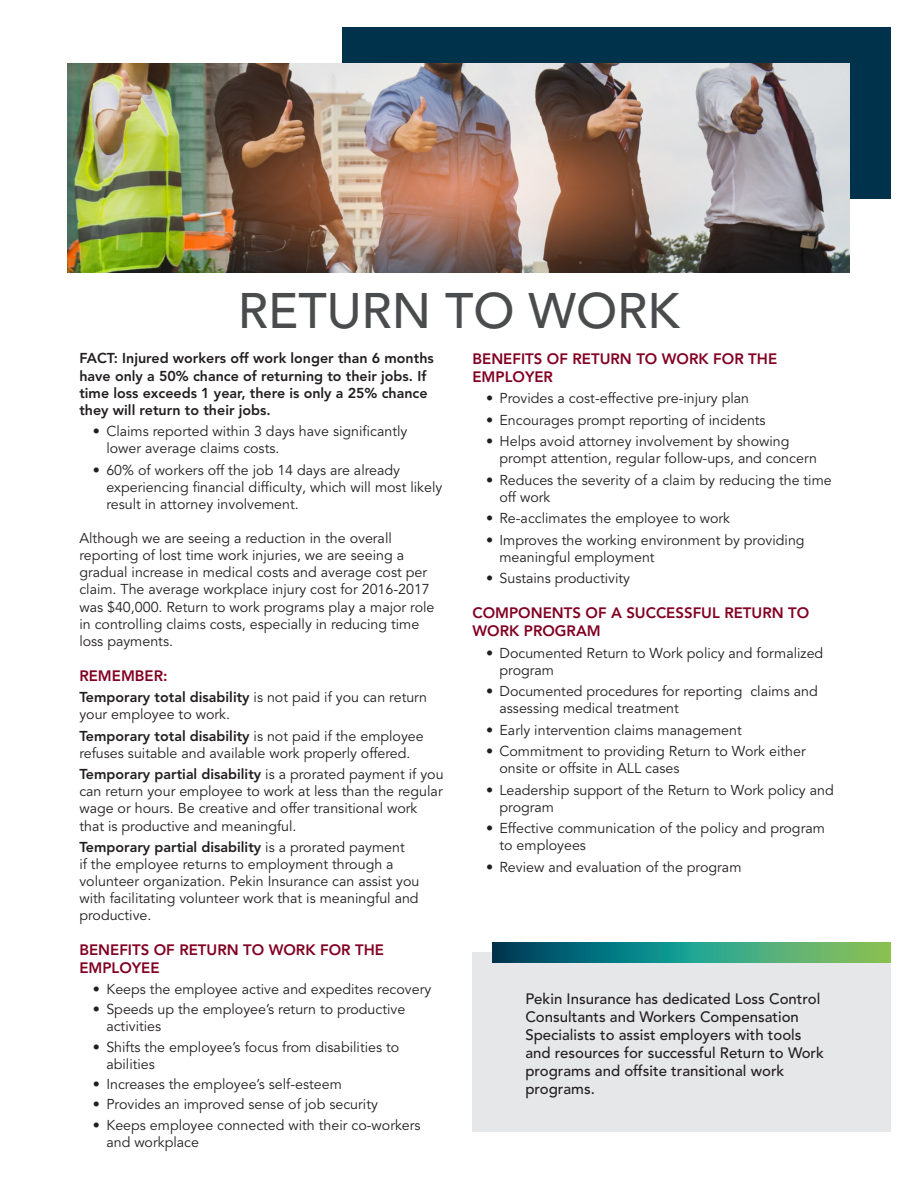
<style>
.page{position:relative;width:918px;height:1188px;background:#fff}
.page>*{position:absolute;margin:0;border:0;box-sizing:border-box;transform-origin:0 0}
.t1{font:500 49.5px "Avenir LT Pro";color:#4a4b4c}
.t2{font:500 15px/18px "Avenir LT Pro";color:#231f20}
.t3{font:800 15px/18px "Avenir LT Pro";color:#820123}
.t4{font:14.25px/17.1px "Avenir LT Pro";color:#231f20}
.t5{font:800 14.25px/17.1px "Avenir LT Pro";color:#231f20}
.s1{font-weight:800}
</style>
<div class="page">
<div style="left:342px;top:27px;width:549px;height:172px;background:#00324c"></div>
<img style="left:68px;top:64px;width:782px;height:208px">
<div style="left:472px;top:953px;width:419px;height:179px;background:#e6e7e9"></div>
<svg style="left:492px;top:942px;width:399px;height:21px;background:#2f9076"></svg>
<p class="t1" style="left:238px;top:282px;width:443px">RETURN TO WORK</p>
<p class="t5" style="left:79px;top:350px;width:356px">FACT: Injured workers off work longer than 6 months have only a 50% chance of returning to their jobs. If time loss exceeds 1 year, there is only a 25% chance they will return to their jobs.</p>
<p class="t4" style="left:106px;top:423px;width:303px;text-indent:-14px">• Claims reported within 3 days have significantly lower average claims costs.</p>
<p class="t4" style="left:106px;top:462px;width:337px;text-indent:-14px">• 60% of workers off the job 14 days are already experiencing financial difficulty, which will most likely result in attorney involvement.</p>
<p class="t4" style="left:79px;top:530px;width:357px">Although we are seeing a reduction in the overall reporting of lost time work injuries, we are seeing a gradual increase in medical costs and average cost per claim. The average workplace injury cost for 2016-2017 was $40,000. Return to work programs play a major role in controlling claims costs, especially in reducing time loss payments.</p>
<p class="t3" style="left:79px;top:667px;width:90px">REMEMBER:</p>
<p class="t4" style="left:79px;top:689px;width:349px"><span class="s1">Temporary total disability</span> is not paid if you can return your employee to work.</p>
<p class="t4" style="left:79px;top:728px;width:346px"><span class="s1">Temporary total disability</span> is not paid if the employee refuses suitable and available work properly offered.</p>
<p class="t4" style="left:79px;top:766px;width:366px"><span class="s1">Temporary partial disability</span> is a prorated payment if you can return your employee to work at less than the regular wage or hours. Be creative and offer transitional work that is productive and meaningful.</p>
<p class="t4" style="left:79px;top:839px;width:342px"><span class="s1">Temporary partial disability</span> is a prorated payment<br>if the employee returns to employment through a volunteer organization. Pekin Insurance can assist you with facilitating volunteer work that is meaningful and productive.</p>
<p class="t3" style="left:79px;top:941px;width:306px">BENEFITS OF RETURN TO WORK FOR THE<br>EMPLOYEE</p>
<p class="t4" style="left:93px;top:981px;width:340px">• Keeps the employee active and expedites recovery</p>
<p class="t4" style="left:106px;top:1001px;width:301px;text-indent:-14px">• Speeds up the employee’s return to productive activities</p>
<p class="t4" style="left:106px;top:1038px;width:294px;text-indent:-14px">• Shifts the employee’s focus from disabilities to abilities</p>
<p class="t4" style="left:93px;top:1076px;width:251px">• Increases the employee’s self-esteem</p>
<p class="t4" style="left:93px;top:1096px;width:287px">• Provides an improved sense of job security</p>
<p class="t4" style="left:106px;top:1117px;width:316px;text-indent:-14px">• Keeps employee connected with their co-workers and workplace</p>
<p class="t3" style="left:472px;top:350px;width:306px">BENEFITS OF RETURN TO WORK FOR THE<br>EMPLOYER</p>
<p class="t4" style="left:486px;top:390px;width:265px">• Provides a cost-effective pre-injury plan</p>
<p class="t4" style="left:486px;top:412px;width:281px">• Encourages prompt reporting of incidents</p>
<p class="t4" style="left:500px;top:433px;width:319px;text-indent:-14px">• Helps avoid attorney involvement by showing prompt attention, regular follow-ups, and concern</p>
<p class="t4" style="left:500px;top:472px;width:334px;text-indent:-14px">• Reduces the severity of a claim by reducing the time off work</p>
<p class="t4" style="left:486px;top:510px;width:246px">• Re-acclimates the employee to work</p>
<p class="t4" style="left:500px;top:532px;width:307px;text-indent:-14px">• Improves the working environment by providing meaningful employment</p>
<p class="t4" style="left:486px;top:570px;width:146px">• Sustains productivity</p>
<p class="t3" style="left:472px;top:604px;width:338px">COMPONENTS OF A SUCCESSFUL RETURN TO<br>WORK PROGRAM</p>
<p class="t4" style="left:500px;top:645px;width:325px;text-indent:-14px">• Documented Return to Work policy and formalized program</p>
<p class="t4" style="left:500px;top:683px;width:320px;text-indent:-14px">• Documented procedures for reporting claims and assessing medical treatment</p>
<p class="t4" style="left:486px;top:722px;width:257px">• Early intervention claims management</p>
<p class="t4" style="left:500px;top:743px;width:308px;text-indent:-14px">• Commitment to providing Return to Work either onsite or offsite in ALL cases</p>
<p class="t4" style="left:500px;top:782px;width:336px;text-indent:-14px">• Leadership support of the Return to Work policy and program</p>
<p class="t4" style="left:500px;top:820px;width:327px;text-indent:-14px">• Effective communication of the policy and program to employees</p>
<p class="t4" style="left:486px;top:859px;width:257px">• Review and evaluation of the program</p>
<p class="t2" style="left:525px;top:991px;width:300px">Pekin Insurance has dedicated Loss Control Consultants and Workers Compensation Specialists to assist employers with tools and resources for successful Return to Work programs and offsite transitional work programs.</p>
</div>
